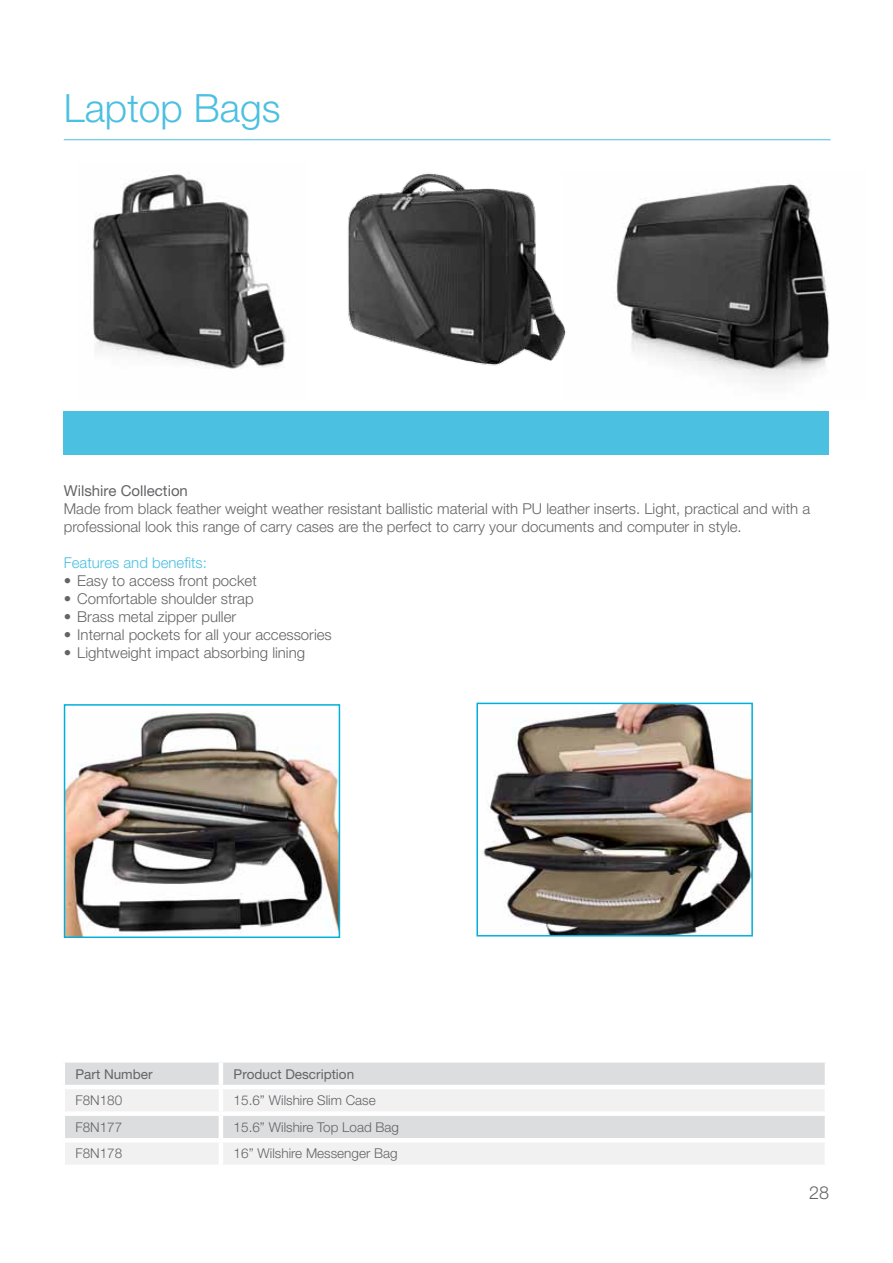
<style>
.page{position:relative;width:893px;height:1263px;background:#fff}
.page>*{position:absolute;margin:0;border:0;box-sizing:border-box;transform-origin:0 0}
.t1{font:300 39px "Helvetica Neue LT Pro";color:#4bc0e1}
.t2{font:300 18px "Helvetica Neue LT Pro";color:#636466}
.t3{font:300 15px/18px "Helvetica Neue LT Pro";color:#636466}
.t4{font:300 15px "Helvetica Neue LT Pro";color:#4bc0e1}
.t5{font:15px "Helvetica Neue LT Pro";color:#636466}
.t6{font:300 13.5px "Helvetica Neue LT Pro";color:#636466}
.t7{font:13.5px "Helvetica Neue LT Pro";color:#636466}
</style>
<div class="page">
<img style="left:614px;top:184px;width:216px;height:198px">
<div style="left:64px;top:411px;width:765px;height:43px;background:#4bc0e1"></div>
<hr style="left:64px;top:139px;width:767px;height:1px;background:#4bc0e1">
<div style="left:65px;top:1062px;width:760px;height:23px;background:#dcddde"></div>
<svg style="left:65px;top:1089px;width:760px;height:75px;fill:#f1f1f2"></svg>
<hr style="left:219px;top:1062px;width:4px;height:23px;background:#fff">
<hr style="left:219px;top:1089px;width:4px;height:22px;background:#fff">
<hr style="left:61px;top:1138px;width:160px;height:4px;background:#fff">
<hr style="left:221px;top:1138px;width:608px;height:4px;background:#fff">
<hr style="left:219px;top:1142px;width:4px;height:23px;background:#fff">
<div style="left:61px;top:1111px;width:160px;height:5px;background:#fff"></div>
<div style="left:221px;top:1111px;width:608px;height:5px;background:#fff"></div>
<hr style="left:219px;top:1116px;width:4px;height:22px;background:#fff">
<img style="left:92px;top:172px;width:194px;height:197px">
<img style="left:348px;top:173px;width:218px;height:193px">
<img style="left:483px;top:706px;width:267px;height:227px">
<div style="left:476px;top:703px;width:277px;height:233px;border:2px solid #00b0da"></div>
<img style="left:67px;top:712px;width:270px;height:223px">
<div style="left:64px;top:704px;width:276px;height:234px;border:2px solid #00b0da"></div>
<h1 class="t1" style="left:64px;top:84px;width:218px">Laptop Bags</h1>
<p class="t5" style="left:64px;top:482px;width:126px">Wilshire Collection</p>
<p class="t3" style="left:64px;top:500px;width:748px">Made from black feather weight weather resistant ballistic material with PU leather inserts. Light, practical and with a professional look this range of carry cases are the perfect to carry your documents and computer in style.</p>
<p class="t4" style="left:64px;top:554px;width:145px">Features and benefits:</p>
<p class="t3" style="left:64px;top:572px;width:195px">• Easy to access front pocket</p>
<p class="t3" style="left:64px;top:590px;width:191px">• Comfortable shoulder strap</p>
<p class="t3" style="left:64px;top:608px;width:174px">• Brass metal zipper puller</p>
<p class="t3" style="left:64px;top:626px;width:270px">• Internal pockets for all your accessories</p>
<p class="t3" style="left:64px;top:644px;width:243px">• Lightweight impact absorbing lining</p>
<p class="t7" style="left:76px;top:1066px;width:79px">Part Number</p>
<p class="t7" style="left:234px;top:1066px;width:122px">Product Description</p>
<p class="t6" style="left:76px;top:1092px;width:48px">F8N180</p>
<p class="t6" style="left:234px;top:1092px;width:144px">15.6” Wilshire Slim Case</p>
<p class="t6" style="left:76px;top:1119px;width:48px">F8N177</p>
<p class="t6" style="left:234px;top:1119px;width:167px">15.6” Wilshire Top Load Bag</p>
<p class="t6" style="left:76px;top:1145px;width:48px">F8N178</p>
<p class="t6" style="left:234px;top:1145px;width:165px">16” Wilshire Messenger Bag</p>
<p class="t2" style="left:809px;top:1182px;width:22px">28</p>
</div>
